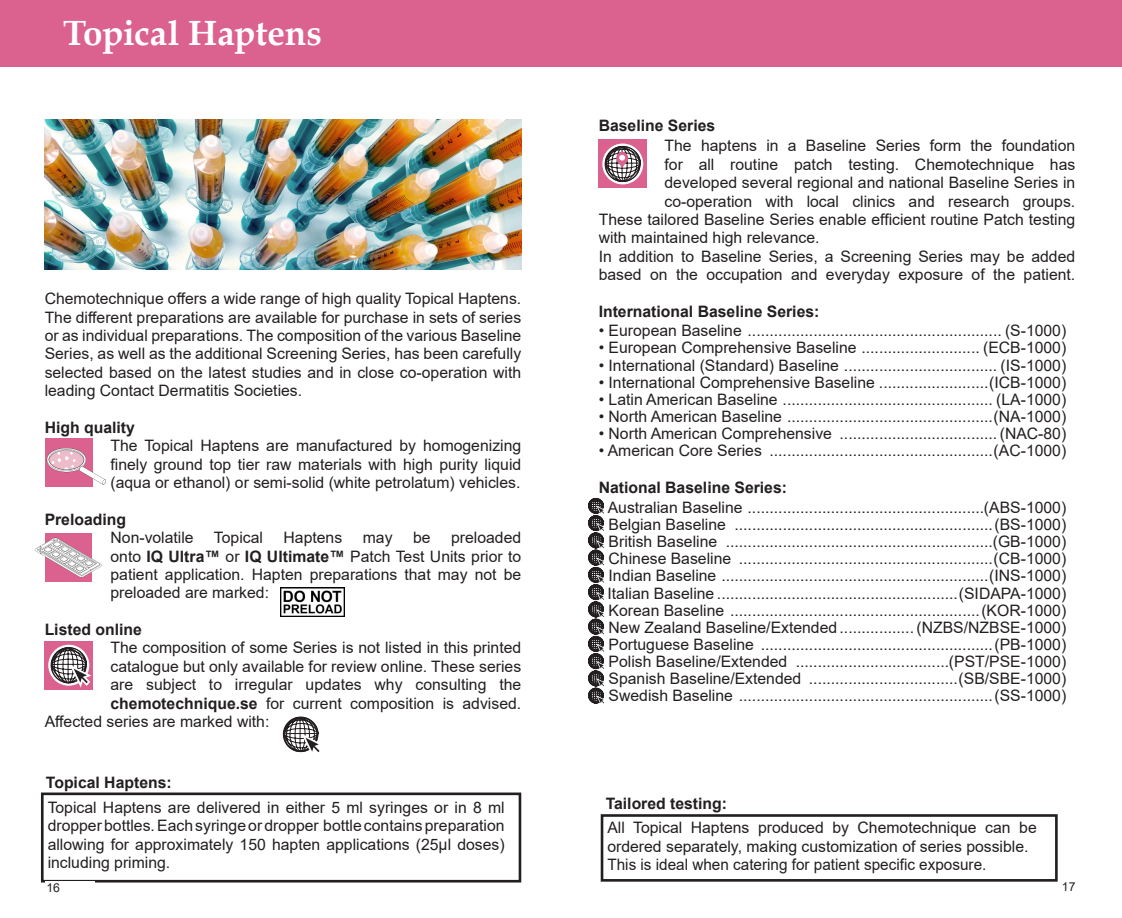
<style>
.page{position:relative;width:1122px;height:918px;background:#fff}
.page>*{position:absolute;margin:0;border:0;box-sizing:border-box;transform-origin:0 0}
.Färgdelen_-_kapitelr{font:700 35px "Book Antiqua";color:#fff}
.Färgdelen_-_tab_med{font:15.75px "Arial";color:#231f20}
.Table_of_contents{font:15.75px/18.4px "Arial";color:#231f20;text-align:justify}
.Färgdelen_-_Brödtext{font:15.75px/18.4px "Arial";color:#231f20}
.Färgdelen_-_små_rubr{font:700 15.75px "Arial";color:#231f20}
.Table_of_contents-2{font:700 15.75px "Arial";color:#231f20}
.t1{font:12.25px "Arial";color:#231f20}
.s1{font-weight:700}
</style>
<div class="page">
<div style="left:600px;top:814px;width:457px;height:67px;border:3px solid #231f20"></div>
<svg style="left:588px;top:498px;width:16px;height:206px"></svg>
<div style="left:0;top:0;width:1121px;height:67px;background:#db618f"></div>
<img style="left:45px;top:119px;width:476px;height:150px">
<div style="left:45px;top:439px;width:47px;height:48px;background:#db618f"></div>
<svg style="left:46px;top:447px;width:60px;height:38px"></svg>
<div style="left:45px;top:641px;width:48px;height:48px;background:#db618f"></div>
<svg style="left:48px;top:645px;width:41px;height:40px"></svg>
<svg style="left:51px;top:647px;width:40px;height:43px"></svg>
<div style="left:45px;top:533px;width:47px;height:48px;background:#db618f"></div>
<svg style="left:35px;top:537px;width:67px;height:40px"></svg>
<svg style="left:283px;top:716px;width:37px;height:37px"></svg>
<div style="left:41px;top:792px;width:480px;height:90px;border:3px solid #231f20"></div>
<div style="left:598px;top:140px;width:48px;height:48px;background:#db618f"></div>
<svg style="left:602px;top:143px;width:41px;height:41px"></svg>
<div style="left:604px;top:146px;width:36px;height:36px;border:1px solid #231f20;border-radius:50%"></div>
<svg style="left:605px;top:146px;width:35px;height:39px"></svg>
<div style="left:45px;top:881px;width:49px;height:25px;background:#fff"></div>
<img style="left:280px;top:587px;width:64px;height:29px">
<p class="Färgdelen_-_kapitelr" style="left:63px;top:10px;width:260px">Topical Haptens</p>
<p class="Table_of_contents" style="left:45px;top:289px;width:478px">Chemotechnique offers a wide range of high quality Topical Haptens.<br>The different preparations are available for purchase in sets of series or as individual preparations. The composition of the various Baseline Series, as well as the additional Screening Series, has been carefully selected based on the latest studies and in close co-operation with leading Contact Dermatitis Societies.</p>
<p class="Färgdelen_-_små_rubr" style="left:45px;top:416px;width:92px">High quality</p>
<p class="Table_of_contents" style="left:110px;top:436px;width:412px">The Topical Haptens are manufactured by homogenizing finely ground top tier raw materials with high purity liquid (aqua or ethanol) or semi-solid (white petrolatum) vehicles.</p>
<p class="Table_of_contents-2" style="left:45px;top:508px;width:83px">Preloading</p>
<p class="Table_of_contents" style="left:110px;top:528px;width:85px">Non-volatile</p>
<p class="Table_of_contents" style="left:214px;top:528px;width:51px">Topical</p>
<p class="Table_of_contents" style="left:283px;top:528px;width:60px">Haptens</p>
<p class="Table_of_contents" style="left:363px;top:528px;width:31px">may</p>
<p class="Table_of_contents" style="left:413px;top:528px;width:19px">be</p>
<p class="Table_of_contents" style="left:451px;top:528px;width:72px">preloaded</p>
<p class="Table_of_contents" style="left:110px;top:547px;width:412px">onto <span class="s1">IQ Ultra™</span> or <span class="s1">IQ Ultimate™</span> Patch Test Units prior to patient application. Hapten preparations that may not be preloaded are marked:</p>
<p class="Färgdelen_-_små_rubr" style="left:45px;top:618px;width:99px">Listed online</p>
<p class="Table_of_contents" style="left:110px;top:638px;width:412px">The composition of some Series is not listed in this printed</p>
<p class="Table_of_contents" style="left:110px;top:657px;width:412px">catalogue but only available for review online. These series</p>
<p class="Table_of_contents" style="left:110px;top:675px;width:412px">are subject to irregular updates why consulting the</p>
<p class="Table_of_contents" style="left:110px;top:694px;width:412px"><span class="s1">chemotechnique.se</span> for current composition is advised.</p>
<p class="Table_of_contents" style="left:45px;top:712px;width:226px">Affected series are marked with:</p>
<p class="Färgdelen_-_små_rubr" style="left:46px;top:771px;width:127px">Topical Haptens:</p>
<p class="Table_of_contents" style="left:48px;top:798px;width:458px">Topical Haptens are delivered in either 5 ml syringes or in 8 ml dropper bottles. Each syringe or dropper bottle contains preparation allowing for approximately 150 hapten applications (25μl doses) including priming.</p>
<p class="Färgdelen_-_små_rubr" style="left:598px;top:114px;width:118px">Baseline Series</p>
<p class="Färgdelen_-_Brödtext" style="left:664px;top:137px;width:412px">The haptens in a Baseline Series form the foundation</p>
<p class="Färgdelen_-_Brödtext" style="left:664px;top:155px;width:412px">for all routine patch testing. Chemotechnique has</p>
<p class="Färgdelen_-_Brödtext" style="left:664px;top:173px;width:412px">developed several regional and national Baseline Series in</p>
<p class="Färgdelen_-_Brödtext" style="left:664px;top:192px;width:412px">co-operation with local clinics and research groups.</p>
<p class="Färgdelen_-_Brödtext" style="left:598px;top:210px;width:478px">These tailored Baseline Series enable efficient routine Patch testing</p>
<p class="Färgdelen_-_Brödtext" style="left:598px;top:228px;width:222px">with maintained high relevance.</p>
<p class="Färgdelen_-_Brödtext" style="left:598px;top:247px;width:478px">In addition to Baseline Series, a Screening Series may be added based on the occupation and everyday exposure of the patient.</p>
<p class="Färgdelen_-_små_rubr" style="left:598px;top:300px;width:222px">International Baseline Series:</p>
<p class="Färgdelen_-_tab_med" style="left:598px;top:320px;width:469px">• European Baseline .......................................................... (S-1000)</p>
<p class="Färgdelen_-_tab_med" style="left:598px;top:337px;width:469px">• European Comprehensive Baseline ........................... (ECB-1000)</p>
<p class="Färgdelen_-_tab_med" style="left:598px;top:354px;width:469px">• International (Standard) Baseline ................................... (IS-1000)</p>
<p class="Färgdelen_-_tab_med" style="left:598px;top:371px;width:469px">• International Comprehensive Baseline .........................(ICB-1000)</p>
<p class="Färgdelen_-_tab_med" style="left:598px;top:388px;width:469px">• Latin American Baseline ................................................ (LA-1000)</p>
<p class="Färgdelen_-_tab_med" style="left:598px;top:406px;width:469px">• North American Baseline ...............................................(NA-1000)</p>
<p class="Färgdelen_-_tab_med" style="left:598px;top:423px;width:469px">• North American Comprehensive .................................... (NAC-80)</p>
<p class="Färgdelen_-_tab_med" style="left:598px;top:440px;width:469px">• American Core Series ...................................................(AC-1000)</p>
<p class="Färgdelen_-_små_rubr" style="left:598px;top:476px;width:190px">National Baseline Series:</p>
<p class="Färgdelen_-_tab_med" style="left:598px;top:496px;width:469px">• Australian Baseline ......................................................(ABS-1000)</p>
<p class="Färgdelen_-_tab_med" style="left:598px;top:513px;width:469px">• Belgian Baseline ...........................................................(BS-1000)</p>
<p class="Färgdelen_-_tab_med" style="left:598px;top:531px;width:469px">• British Baseline .............................................................(GB-1000)</p>
<p class="Färgdelen_-_tab_med" style="left:598px;top:548px;width:469px">• Chinese Baseline ..........................................................(CB-1000)</p>
<p class="Färgdelen_-_tab_med" style="left:598px;top:565px;width:469px">• Indian Baseline .............................................................(INS-1000)</p>
<p class="Färgdelen_-_tab_med" style="left:607px;top:582px;width:460px">Italian Baseline .......................................................(SIDAPA-1000)</p>
<p class="Färgdelen_-_tab_med" style="left:598px;top:599px;width:469px">• Korean Baseline .........................................................(KOR-1000)</p>
<p class="Färgdelen_-_tab_med" style="left:598px;top:616px;width:469px">• New Zealand Baseline/Extended ................. (NZBS/NZBSE-1000)</p>
<p class="Färgdelen_-_tab_med" style="left:598px;top:633px;width:469px">• Portuguese Baseline .....................................................(PB-1000)</p>
<p class="Färgdelen_-_tab_med" style="left:598px;top:651px;width:469px">• Polish Baseline/Extended ...................................(PST/PSE-1000)</p>
<p class="Färgdelen_-_tab_med" style="left:598px;top:668px;width:469px">• Spanish Baseline/Extended ..................................(SB/SBE-1000)</p>
<p class="Färgdelen_-_tab_med" style="left:598px;top:685px;width:469px">• Swedish Baseline ..........................................................(SS-1000)</p>
<p class="Färgdelen_-_små_rubr" style="left:605px;top:793px;width:123px">Tailored testing:</p>
<p class="Färgdelen_-_Brödtext" style="left:607px;top:818px;width:431px">All Topical Haptens produced by Chemotechnique can be ordered separately, making customization of series possible.</p>
<p class="Färgdelen_-_Brödtext" style="left:607px;top:855px;width:380px">This is ideal when catering for patient specific exposure.</p>
<p class="t1" style="left:46px;top:879px;width:15px">16</p>
<p class="t1" style="left:1061px;top:878px;width:15px">17</p>
</div>
